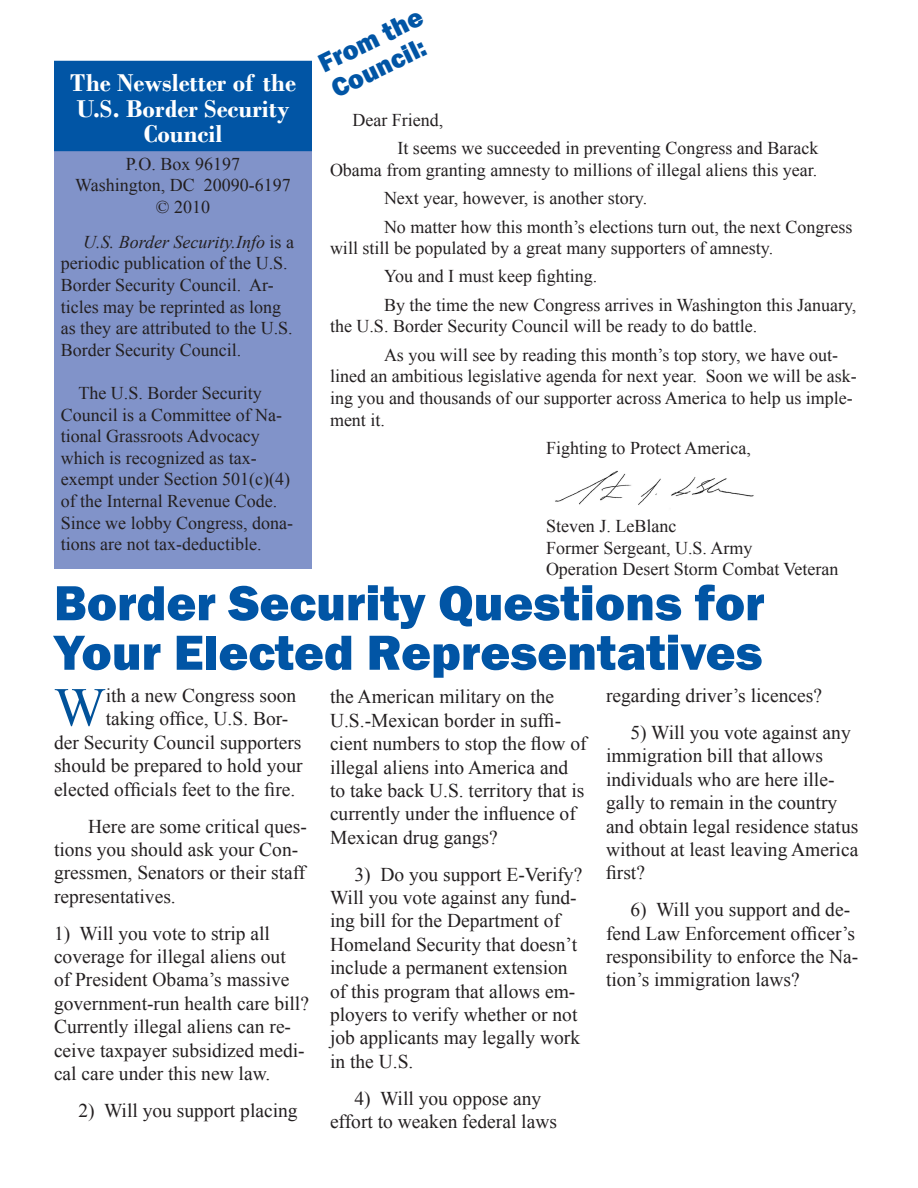
<style>
.page{position:relative;width:918px;height:1188px;background:#fff}
.page>*{position:absolute;margin:0;border:0;box-sizing:border-box;transform-origin:0 0}
.t1{font:54.9px "Times New Roman";color:#01529a}
.t2{font:800 51px/49.5px "Franklin Gothic";color:#0155a5}
.t3{font:800 27px/28.5px "Franklin Gothic";color:#0155a5}
.t4{font:700 25.5px/25.5px "Bodoni";color:#fff;text-align:center}
.t5{font:19.5px/23.4px "Times New Roman";color:#231f20}
.t6{font:18px/21.6px "Times New Roman";color:#231f20}
.s1{font-style:italic}
</style>
<div class="page">
<div style="left:54px;top:231px;width:258px;height:338px;background:#8193c9"></div>
<div style="left:54px;top:151px;width:258px;height:82px;background:#8193c9"></div>
<div style="left:55px;top:62px;width:256px;height:88px;background:#0155a5"></div>
<div style="left:54px;top:61px;width:258px;height:90px;border:2px solid #0155a5"></div>
<img style="left:555px;top:470px;width:199px;height:35px">
<p class="t4" style="left:70px;top:70px;width:227px">The Newsletter of the<br>U.S. Border Security<br>Council</p>
<p class="t6" style="left:126px;top:153px;width:116px">P.O. Box 96197</p>
<p class="t6" style="left:75px;top:174px;width:217px">Washington, DC 20090-6197</p>
<p class="t6" style="left:156px;top:196px;width:56px">© 2010</p>
<p class="t6" style="left:61px;top:231px;width:235px;text-indent:22px"><span class="s1">U.S. Border Security.Info</span> is a periodic publication of the U.S.<br>Border Security Council. Ar&shy;ticles may be reprinted as long as they are attributed to the U.S.<br>Border Security Council.</p>
<p class="t6" style="left:61px;top:382px;width:234px;text-indent:18px">The U.S. Border Security<br>Council is a Committee of Na&shy;tional Grassroots Advocacy which is recognized as tax&shy;exempt under Section 501(c)(4) of the Internal Revenue Code.<br>Since we lobby Congress, dona&shy;tions are not tax-deductible.</p>
<p class="t3" style="left:314px;top:52px;width:114px;rotate:-26deg">From the<br>Council:</p>
<p class="t6" style="left:352px;top:109px;width:92px">Dear Friend,</p>
<p class="t6" style="left:330px;top:137px;width:490px;text-align:right">It seems we succeeded in preventing Congress and Barack<br>Obama from granting amnesty to millions of illegal aliens this year.</p>
<p class="t6" style="left:384px;top:187px;width:265px">Next year, however, is another story.</p>
<p class="t6" style="left:330px;top:215px;width:524px;text-indent:54px">No matter how this month’s elections turn out, the next Congress will still be populated by a great many supporters of amnesty.</p>
<p class="t6" style="left:384px;top:265px;width:215px">You and I must keep fighting.</p>
<p class="t6" style="left:330px;top:294px;width:528px;text-indent:54px">By the time the new Congress arrives in Washington this January, the U.S. Border Security Council will be ready to do battle.</p>
<p class="t6" style="left:330px;top:344px;width:528px;text-indent:54px">As you will see by reading this month’s top story, we have out&shy;lined an ambitious legislative agenda for next year. Soon we will be ask&shy;ing you and thousands of our supporter across America to help us imple&shy;ment it.</p>
<p class="t6" style="left:546px;top:437px;width:206px">Fighting to Protect America,</p>
<p class="t6" style="left:546px;top:515px;width:132px">Steven J. LeBlanc</p>
<p class="t6" style="left:546px;top:537px;width:208px">Former Sergeant, U.S. Army</p>
<p class="t6" style="left:546px;top:558px;width:294px">Operation Desert Storm Combat Veteran</p>
<p class="t2" style="left:54px;top:578px;width:712px">Border Security Questions for<br>Your Elected Representatives</p>
<p class="t1" style="left:54px;top:670px;width:53px">W</p>
<p class="t5" style="left:106px;top:683px;width:192px">ith a new Congress soon</p>
<p class="t5" style="left:106px;top:707px;width:184px">taking office, U.S. Bor-</p>
<p class="t5" style="left:54px;top:730px;width:249px">der Security Council supporters</p>
<p class="t5" style="left:54px;top:754px;width:250px">should be prepared to hold your</p>
<p class="t5" style="left:54px;top:777px;width:243px">elected officials feet to the fire.</p>
<p class="t5" style="left:54px;top:814px;width:254px;text-indent:34px">Here are some critical ques&shy;tions you should ask your Con&shy;gressmen, Senators or their staff representatives.</p>
<p class="t5" style="left:54px;top:921px;width:257px">1) Will you vote to strip all coverage for illegal aliens out<br>of President Obama’s massive government-run health care bill?<br>Currently illegal aliens can re&shy;ceive taxpayer subsidized medi&shy;cal care under this new law.</p>
<p class="t5" style="left:78px;top:1098px;width:221px">2) Will you support placing</p>
<p class="t5" style="left:330px;top:685px;width:258px">the American military on the<br>U.S.-Mexican border in suffi&shy;cient numbers to stop the flow of illegal aliens into America and to take back U.S. territory that is currently under the influence of<br>Mexican drug gangs?</p>
<p class="t5" style="left:330px;top:862px;width:254px;text-indent:24px">3) Do you support E-Verify?<br>Will you vote against any fund&shy;ing bill for the Department of<br>Homeland Security that doesn’t include a permanent extension of this program that allows em&shy;ployers to verify whether or not job applicants may legally work in the U.S.</p>
<p class="t5" style="left:330px;top:1086px;width:229px;text-align:center">4) Will you oppose any effort to weaken federal laws</p>
<p class="t5" style="left:606px;top:683px;width:218px">regarding driver’s licences?</p>
<p class="t5" style="left:606px;top:720px;width:254px;text-indent:24px">5) Will you vote against any immigration bill that allows individuals who are here ille&shy;gally to remain in the country and obtain legal residence status without at least leaving America first?</p>
<p class="t5" style="left:606px;top:898px;width:254px;text-indent:24px">6) Will you support and de&shy;fend Law Enforcement officer’s responsibility to enforce the Na&shy;tion’s immigration laws?</p>
</div>
